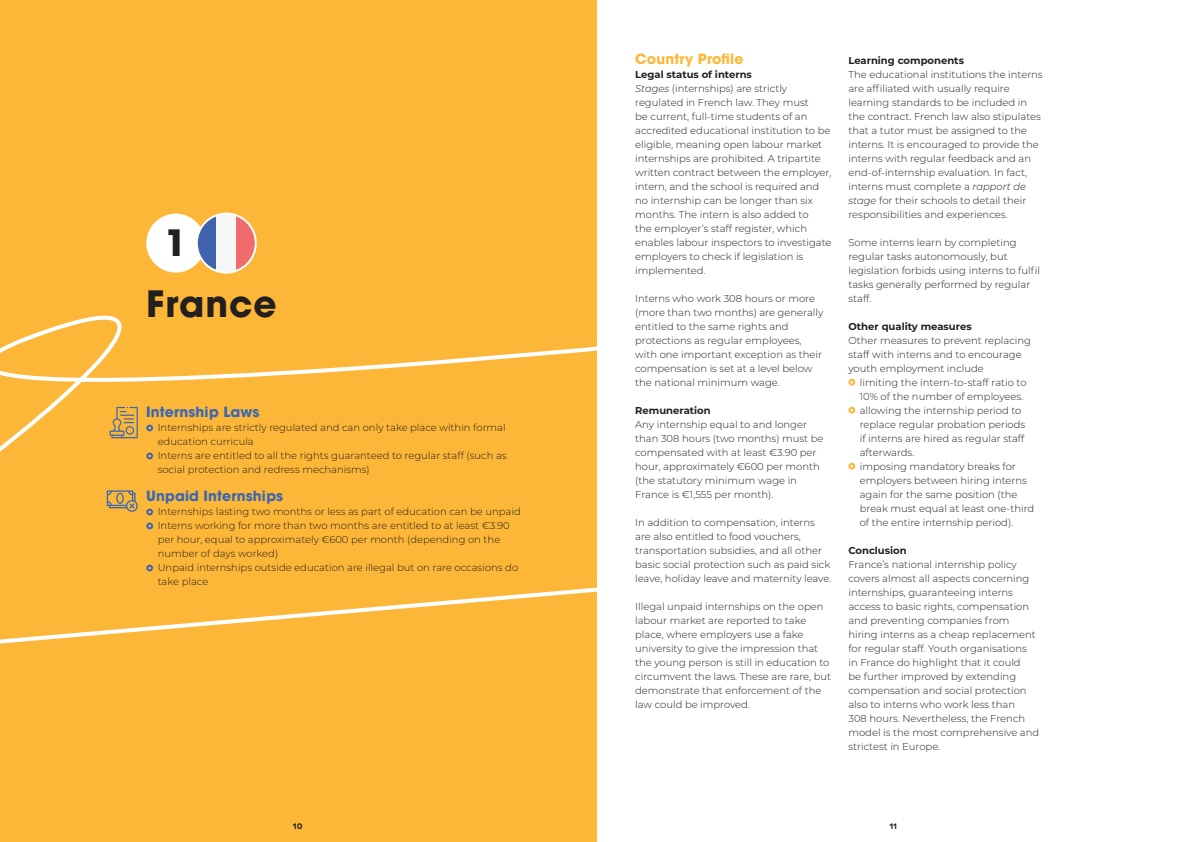
<style>
.page{position:relative;width:1191px;height:842px;background:#fff}
.page>*{position:absolute;margin:0;border:0;box-sizing:border-box;transform-origin:0 0}
.t1{font:700 36px "ITC Avant Garde Pro";letter-spacing:.025em;color:#231f20}
.t2{font:700 14px "ITC Avant Garde Pro";letter-spacing:.01em;color:#3a67b2}
.t3{font:700 14px "ITC Avant Garde Pro";letter-spacing:.01em;color:#fdb738}
.t4{font:300 10px/14px "Montserrat";color:#231f20}
.t5{font:700 10px "Montserrat";color:#231f20}
.t6{font:700 8px "GT Maru Trial";color:#231f20}
.s1{font-weight:700}
.s2{font-style:italic}
</style>
<div class="page">
<div style="left:0;top:0;width:596px;height:842px;background:#fdb738"></div>
<div style="left:848px;top:379px;width:7px;height:7px;border:2px solid #fdb738;border-radius:50%"></div>
<div style="left:848px;top:407px;width:7px;height:7px;border:2px solid #fdb738;border-radius:50%"></div>
<div style="left:848px;top:463px;width:7px;height:7px;border:2px solid #fdb738;border-radius:50%"></div>
<div style="left:146px;top:214px;width:59px;height:59px;background:#fff;border-radius:50%"></div>
<svg style="left:197px;top:214px;width:19px;height:10px"></svg>
<div style="left:216px;top:214px;width:20px;height:58px;background:#f5f7f6"></div>
<svg style="left:236px;top:214px;width:14px;height:10px"></svg>
<svg style="left:0;top:224px;width:597px;height:618px"></svg>
<svg style="left:110px;top:407px;width:28px;height:31px"></svg>
<svg style="left:107px;top:490px;width:32px;height:23px"></svg>
<h1 class="t1" style="left:165px;top:219px;width:24px">1</h1>
<h1 class="t1" style="left:146px;top:279px;width:132px">France</h1>
<h2 class="t2" style="left:146px;top:403px;width:115px">Internship Laws</h2>
<p class="t4" style="left:158px;top:420px;width:350px">Internships are strictly regulated and can only take place within formal education curricula<br>Interns are entitled to all the rights guaranteed to regular staff (such as social protection and redress mechanisms)</p>
<h2 class="t2" style="left:146px;top:487px;width:138px">Unpaid Internships</h2>
<p class="t4" style="left:158px;top:504px;width:364px">Internships lasting two months or less as part of education can be unpaid Interns working for more than two months are entitled to at least €3.90 per hour, equal to approximately €600 per month (depending on the number of days worked)<br>Unpaid internships outside education are illegal but on rare occasions do take place</p>
<h2 class="t3" style="left:635px;top:50px;width:110px">Country Profile</h2>
<p class="t4" style="left:635px;top:67px;width:198px"><span class="s1">Legal status of interns<br></span><span class="s2">Stages</span> (internships) are strictly regulated in French law. They must<br>be current, full-time students of an accredited educational institution to be eligible, meaning open labour market internships are prohibited. A tripartite written contract between the employer, intern, and the school is required and no internship can be longer than six months. The intern is also added to<br>the employer’s staff register, which enables labour inspectors to investigate employers to check if legislation is implemented.</p>
<p class="t4" style="left:635px;top:291px;width:190px">Interns who work 308 hours or more (more than two months) are generally entitled to the same rights and protections as regular employees, with one important exception as their compensation is set at a level below the national minimum wage.</p>
<p class="t5" style="left:635px;top:403px;width:77px">Remuneration</p>
<p class="t4" style="left:635px;top:417px;width:190px">Any internship equal to and longer than 308 hours (two months) must be compensated with at least €3.90 per hour, approximately €600 per month (the statutory minimum wage in France is €1,555 per month).</p>
<p class="t4" style="left:635px;top:515px;width:198px">In addition to compensation, interns are also entitled to food vouchers, transportation subsidies, and all other basic social protection such as paid sick leave, holiday leave and maternity leave.</p>
<p class="t4" style="left:635px;top:599px;width:197px">Illegal unpaid internships on the open labour market are reported to take place, where employers use a fake university to give the impression that the young person is still in education to circumvent the laws. These are rare, but demonstrate that enforcement of the law could be improved.</p>
<p class="t5" style="left:848px;top:53px;width:117px">Learning components</p>
<p class="t4" style="left:848px;top:67px;width:196px">The educational institutions the interns are affiliated with usually require learning standards to be included in the contract. French law also stipulates that a tutor must be assigned to the interns. It is encouraged to provide the interns with regular feedback and an end-of-internship evaluation. In fact, interns must complete a <span class="s2">rapport de stage</span> for their schools to detail their responsibilities and experiences.</p>
<p class="t4" style="left:848px;top:235px;width:193px">Some interns learn by completing regular tasks autonomously, but legislation forbids using interns to fulfil tasks generally performed by regular staff.</p>
<p class="t5" style="left:848px;top:319px;width:125px">Other quality measures</p>
<p class="t4" style="left:848px;top:333px;width:184px">Other measures to prevent replacing staff with interns and to encourage youth employment include</p>
<p class="t4" style="left:859px;top:375px;width:176px">limiting the intern-to-staff ratio to<br>10% of the number of employees. allowing the internship period to replace regular probation periods<br>if interns are hired as regular staff afterwards.<br>imposing mandatory breaks for employers between hiring interns again for the same position (the break must equal at least one-third of the entire internship period).</p>
<p class="t5" style="left:848px;top:543px;width:60px">Conclusion</p>
<p class="t4" style="left:848px;top:557px;width:192px">France’s national internship policy covers almost all aspects concerning internships, guaranteeing interns access to basic rights, compensation and preventing companies from hiring interns as a cheap replacement for regular staff. Youth organisations<br>in France do highlight that it could<br>be further improved by extending compensation and social protection also to interns who work less than<br>308 hours. Nevertheless, the French model is the most comprehensive and strictest in Europe.</p>
<p class="t6" style="left:293px;top:823px;width:11px">10</p>
<p class="t6" style="left:889px;top:823px;width:9px">11</p>
</div>
